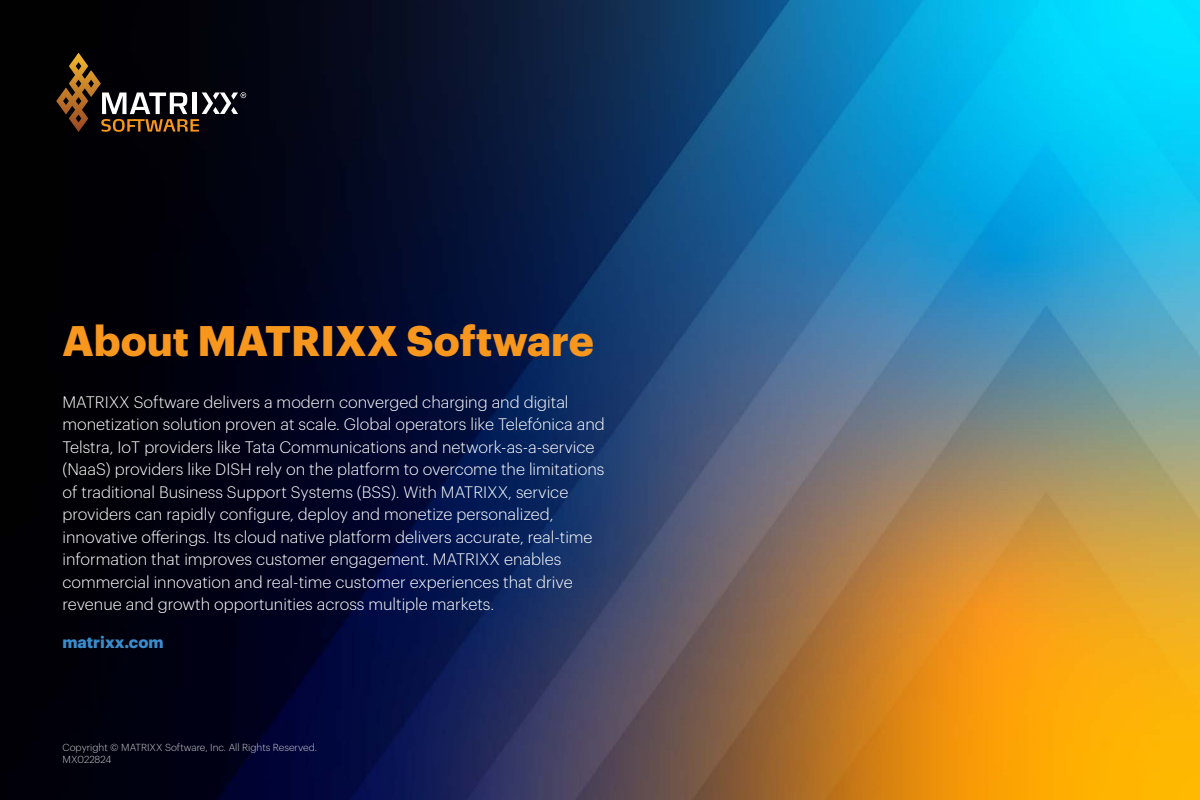
<style>
.page{position:relative;width:1200px;height:800px;background:#fff}
.page>*{position:absolute;margin:0;border:0;box-sizing:border-box;transform-origin:0 0}
.t1{font:700 41.88px "Graphik";color:#f8971d}
.t2{font:300 16.25px/22.5px "Graphik";color:#fff}
.t3{font:700 16.25px "Graphik";color:#3a8dcc}
.t4{font:300 10px/12px "Graphik";color:#c7c8ca}
</style>
<div class="page">
<img style="left:0;top:0;width:1200px;height:800px">
<svg style="left:56px;top:53px;width:190px;height:79px;background:#302720"></svg>
<h1 class="t1" style="left:62px;top:309px;width:533px">About MATRIXX Software</h1>
<p class="t2" style="left:62px;top:389px;width:544px">MATRIXX Software delivers a modern converged charging and digital monetization solution proven at scale. Global operators like Telefónica and Telstra, IoT providers like Tata Communications and network-as-a-service (NaaS) providers like DISH rely on the platform to overcome the limitations of traditional Business Support Systems (BSS). With MATRIXX, service providers can rapidly configure, deploy and monetize personalized, innovative offerings. Its cloud native platform delivers accurate, real-time information that improves customer engagement. MATRIXX enables commercial innovation and real-time customer experiences that drive revenue and growth opportunities across multiple markets.</p>
<p class="t3" style="left:62px;top:629px;width:103px">matrixx.com</p>
<p class="t4" style="left:62px;top:740px;width:256px">Copyright © MATRIXX Software, Inc. All Rights Reserved.<br>MX022824</p>
</div>
